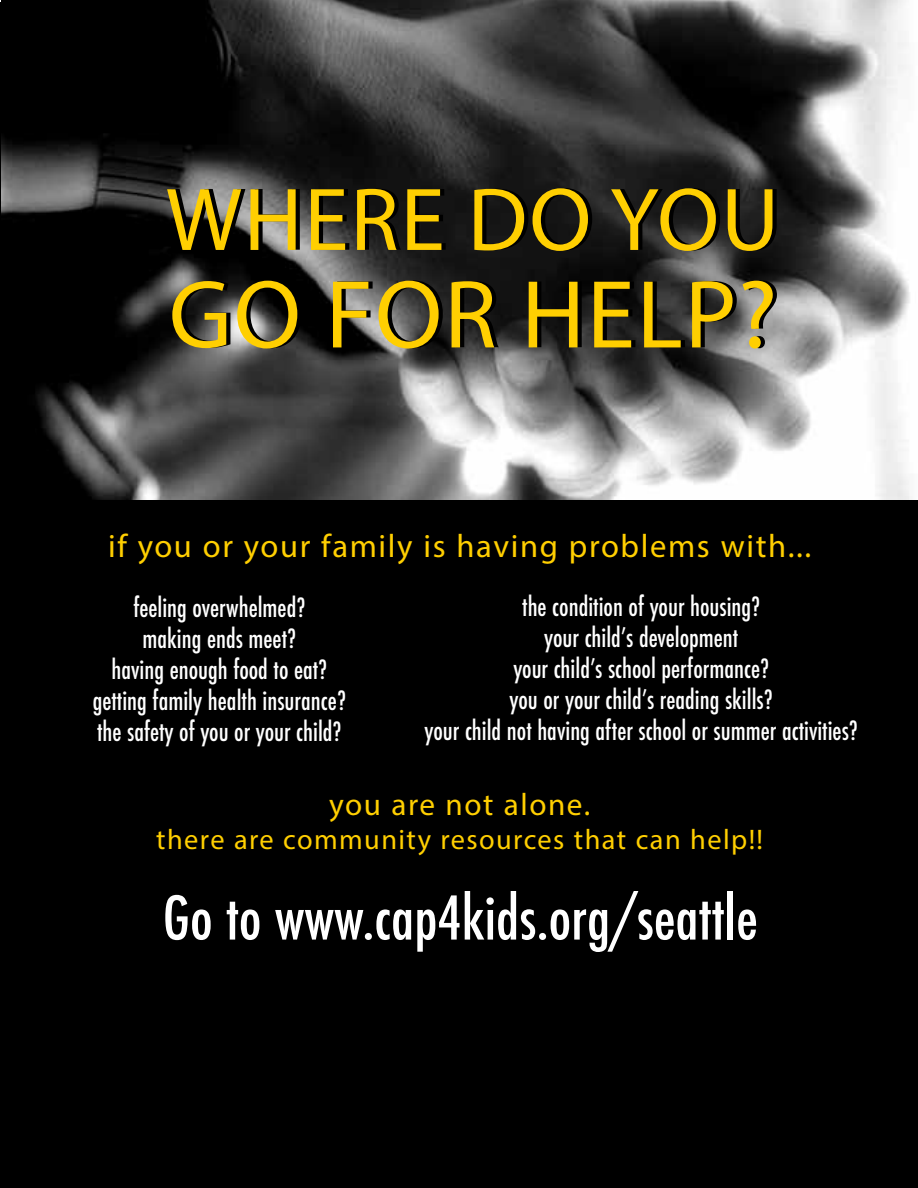
<style>
.page{position:relative;width:918px;height:1188px;background:#fff}
.page>*{position:absolute;margin:0;border:0;box-sizing:border-box;transform-origin:0 0}
.t1{font:97.5px "Myriad Pro";letter-spacing:.02em;color:#ffcf01}
.t2{font:90px "Myriad Pro";letter-spacing:.02em;color:#ffcf01}
.t3{font:500 condensed 58.5px "Futura";color:#fff}
.t4{font:32.7px "Myriad Pro";letter-spacing:.05em;color:#ffcf01}
.t5{font:31.2px "Myriad Pro";letter-spacing:.05em;color:#ffcf01}
.t6{font:28.35px "Myriad Pro";letter-spacing:.05em;color:#ffcf01}
.t7{font:500 condensed 25.8px/31px "Futura";color:#fff;text-align:center;scale:.95 1}
</style>
<div class="page">
<div style="left:0;top:2px;width:918px;height:1186px;background:#000"></div>
<img style="left:1px;top:0;width:917px;height:500px">
<h2 class="t2" style="left:166px;top:164px;width:615px">WHERE DO YOU</h2>
<h1 class="t1" style="left:169px;top:255px;width:610px">GO FOR HELP?</h1>
<p class="t4" style="left:108px;top:525px;width:705px">if you or your family is having problems with...</p>
<p class="t7" style="left:93px;top:592px;width:268px">feeling overwhelmed?<br>making ends meet?<br>having enough food to eat? getting family health insurance? the safety of you or your child?</p>
<p class="t7" style="left:425px;top:591px;width:458px">the condition of your housing?<br>your child’s development<br>your child’s school performance?<br>you or your child’s reading skills?<br>your child not having after school or summer activities?</p>
<p class="t5" style="left:329px;top:785px;width:263px">you are not alone.</p>
<p class="t6" style="left:156px;top:822px;width:608px">there are community resources that can help!!</p>
<h3 class="t3" style="left:163px;top:880px;width:597px">Go to www.cap4kids.org/seattle</h3>
</div>
